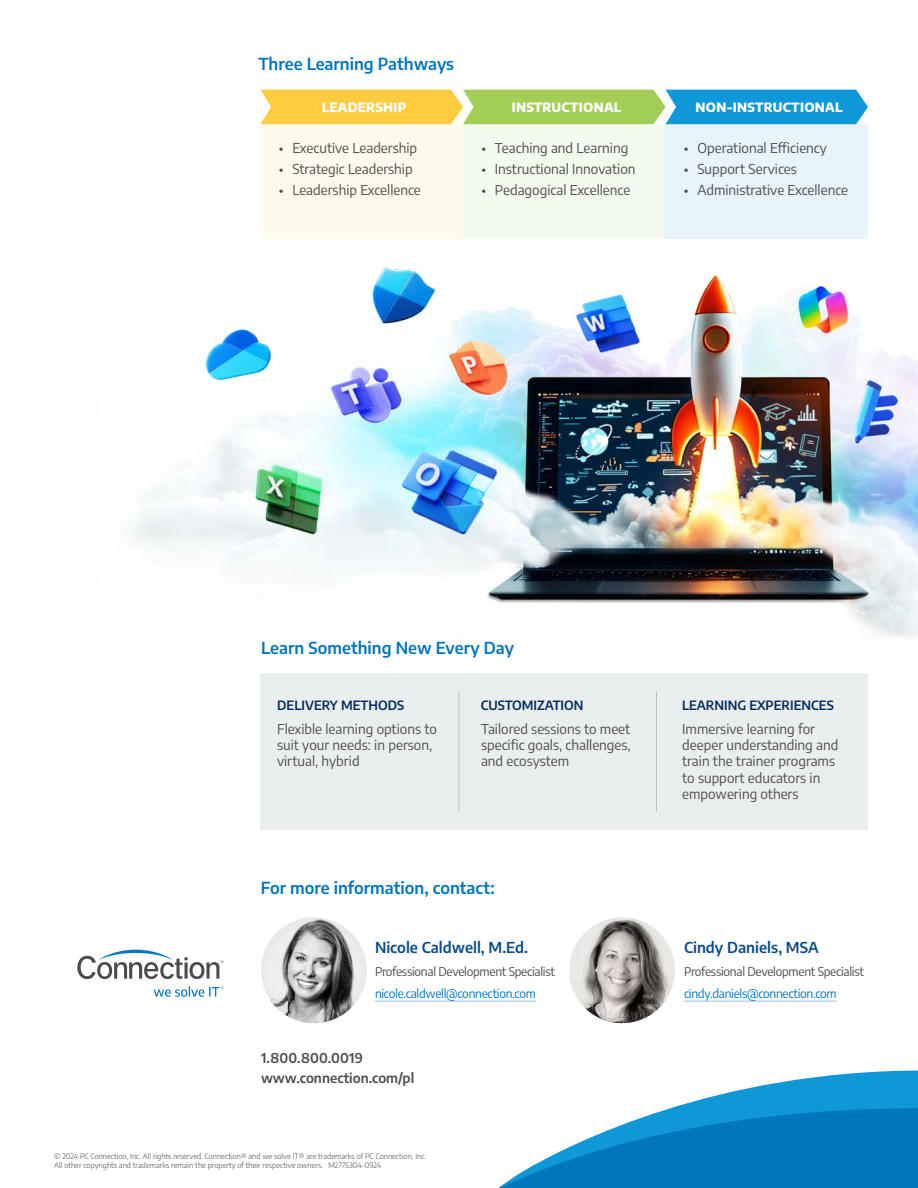
<style>
.page{position:relative;width:918px;height:1188px;background:#fff}
.page>*{position:absolute;margin:0;border:0;box-sizing:border-box;transform-origin:0 0}
.t1{font:600 16.5px "Encode Sans";color:#0076be}
.Body{font:600 15px "Encode Sans";color:#0a4b88}
.Bullet_L1{font:13.5px/16.2px "Encode Sans";color:#4b4c4d}
.t2{font:600 13.5px "Encode Sans";color:#4b4c4d}
.t3{font:600 13.5px "Encode Sans";letter-spacing:.02em;color:#4b4c4d}
.Bullet_L1-2{font:600 12.75px "Encode Sans";color:#002a5c}
.Bullet_L1-3{font:800 12.75px "Encode Sans";letter-spacing:.025em;color:#fff}
.Body-2{font:12px/22.5px "Encode Sans";letter-spacing:-.025em;color:#4b4c4d}
.t4{font:300 7.5px/9px "Encode Sans";color:#4b4c4d}
.s1{color:#0076be}
</style>
<div class="page">
<svg style="left:498px;top:1071px;width:420px;height:117px"></svg>
<div style="left:261px;top:124px;width:202px;height:115px;background:#fefaec"></div>
<div style="left:463px;top:124px;width:203px;height:115px;background:#f5faee"></div>
<div style="left:666px;top:124px;width:202px;height:115px;background:#e7f4fb"></div>
<svg style="left:261px;top:90px;width:607px;height:34px;background:#95bf80"></svg>
<svg style="left:77px;top:950px;width:146px;height:29px"></svg>
<svg style="left:154px;top:986px;width:69px;height:11px"></svg>
<img style="left:261px;top:917px;width:106px;height:106px;border-radius:53px">
<hr style="left:375px;top:1001px;width:161px;height:1px;background:#93c2e8">
<hr style="left:684px;top:1001px;width:153px;height:1px;background:#93c2e8">
<img style="left:569px;top:917px;width:106px;height:106px;border-radius:53px">
<img style="left:129px;top:266px;width:789px;height:372px">
<div style="left:260px;top:673px;width:608px;height:156px;background:#ebeeef"></div>
<hr style="left:459px;top:691px;width:1px;height:120px;background:#4b4c4d">
<hr style="left:656px;top:691px;width:1px;height:120px;background:#4b4c4d">
<p class="t1" style="left:258px;top:51px;width:197px">Three Learning Pathways</p>
<p class="Bullet_L1-3" style="left:322px;top:97px;width:86px">LEADERSHIP</p>
<p class="Bullet_L1-3" style="left:512px;top:97px;width:111px">INSTRUCTIONAL</p>
<p class="Bullet_L1-3" style="left:696px;top:97px;width:149px">NON-INSTRUCTIONAL</p>
<p class="Bullet_L1" style="left:279px;top:139px;width:140px">• Executive Leadership</p>
<p class="Bullet_L1" style="left:279px;top:160px;width:135px">• Strategic Leadership</p>
<p class="Bullet_L1" style="left:279px;top:181px;width:144px">• Leadership Excellence</p>
<p class="Bullet_L1" style="left:481px;top:139px;width:148px">• Teaching and Learning</p>
<p class="Bullet_L1" style="left:481px;top:160px;width:156px">• Instructional Innovation</p>
<p class="Bullet_L1" style="left:481px;top:181px;width:150px">• Pedagogical Excellence</p>
<p class="Bullet_L1" style="left:684px;top:139px;width:145px">• Operational Efficiency</p>
<p class="Bullet_L1" style="left:684px;top:160px;width:115px">• Support Services</p>
<p class="Bullet_L1" style="left:684px;top:181px;width:166px">• Administrative Excellence</p>
<p class="t1" style="left:261px;top:636px;width:254px">Learn Something New Every Day</p>
<p class="Bullet_L1-2" style="left:277px;top:696px;width:128px">DELIVERY METHODS</p>
<p class="Bullet_L1-2" style="left:481px;top:696px;width:104px">CUSTOMIZATION</p>
<p class="Bullet_L1" style="left:277px;top:720px;width:161px">Flexible learning options to suit your needs: in person, virtual, hybrid</p>
<p class="Bullet_L1" style="left:481px;top:720px;width:151px;text-align:justify">Tailored sessions to meet specific goals, challenges, and ecosystem</p>
<p class="Bullet_L1" style="left:682px;top:720px;width:158px">Immersive learning for deeper understanding and train the trainer programs to support educators in empowering others</p>
<p class="Bullet_L1-2" style="left:682px;top:696px;width:153px">LEARNING EXPERIENCES</p>
<p class="t1" style="left:261px;top:876px;width:235px">For more information, contact:</p>
<p class="Body" style="left:375px;top:937px;width:155px">Nicole Caldwell, M.Ed.</p>
<p class="Body-2" style="left:375px;top:960px;width:181px">Professional Development Specialist <span class="s1">nicole.caldwell@connection.com</span></p>
<p class="t3" style="left:261px;top:1048px;width:104px">1.800.800.0019</p>
<p class="t2" style="left:261px;top:1068px;width:155px">www.connection.com/pl</p>
<p class="t4" style="left:54px;top:1151px;width:374px">© 2024 PC Connection, Inc. All rights reserved. Connection® and we solve IT® are trademarks of PC Connection, Inc.<br>All other copyrights and trademarks remain the property of their respective owners. M2775304-0924</p>
<p class="Body" style="left:684px;top:937px;width:136px">Cindy Daniels, MSA</p>
<p class="Body-2" style="left:684px;top:960px;width:181px">Professional Development Specialist <span class="s1">cindy.daniels@connection.com</span></p>
</div>
